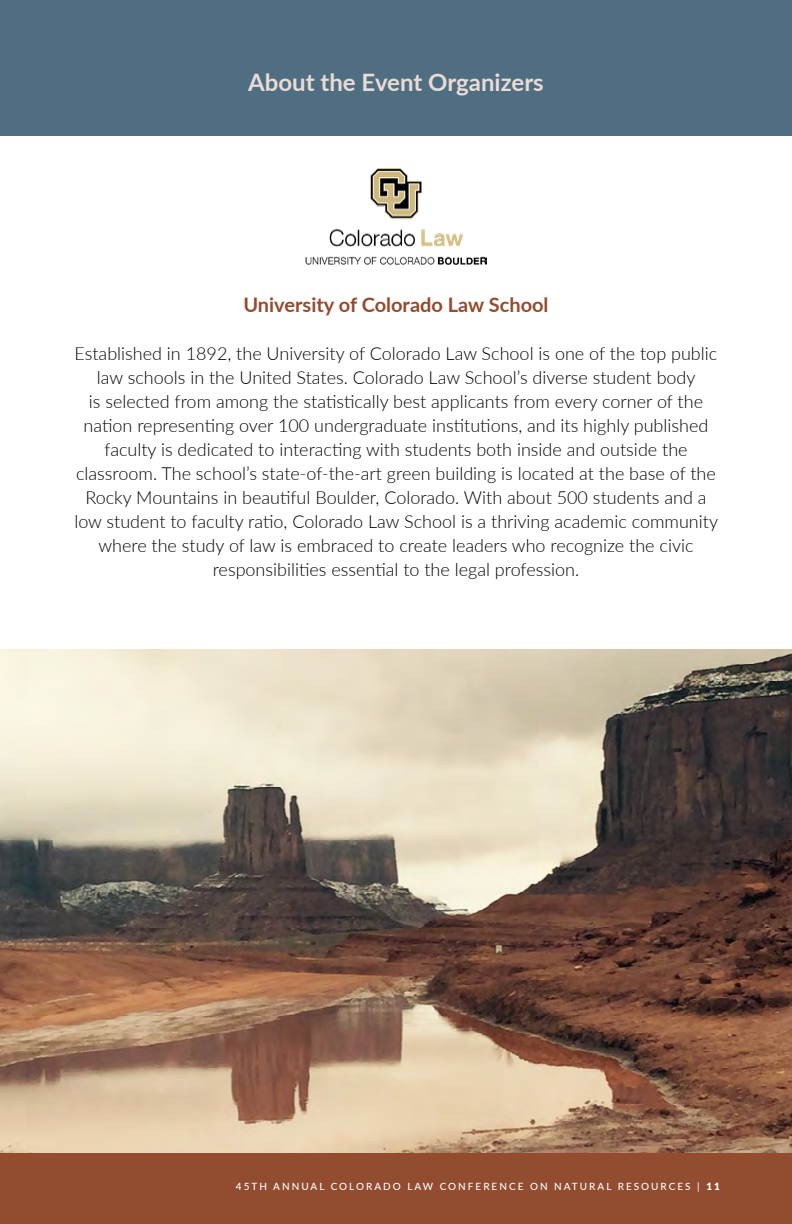
<style>
.page{position:relative;width:792px;height:1224px;background:#fff}
.page>*{position:absolute;margin:0;border:0;box-sizing:border-box;transform-origin:0 0}
.t1{font:700 24px "Lato";color:#e9dbd5}
.t2{font:700 20px "Lato";color:#924c2f}
.t3{font:300 18px/24px "Lato";color:#000;text-align:center}
.t4{font:500 10px "Lato";letter-spacing:.2em;color:#fff}
.s1{font-weight:900}
</style>
<div class="page">
<div style="left:0;top:1153px;width:792px;height:71px;background:#924c2f"></div>
<div style="left:0;top:0;width:792px;height:135px;background:#4f6e81"></div>
<img style="left:305px;top:168px;width:182px;height:97px">
<img style="left:0;top:649px;width:792px;height:504px">
<h1 class="t1" style="left:248px;top:65px;width:297px">About the Event Organizers</h1>
<p class="t2" style="left:243px;top:290px;width:307px">University of Colorado Law School</p>
<p class="t3" style="left:74px;top:341px;width:645px">Established in 1892, the University of Colorado Law School is one of the top public law schools in the United States. Colorado Law School’s diverse student body<br>is selected from among the statistically best applicants from every corner of the nation representing over 100 undergraduate institutions, and its highly published faculty is dedicated to interacting with students both inside and outside the classroom. The school’s state-of-the-art green building is located at the base of the Rocky Mountains in beautiful Boulder, Colorado. With about 500 students and a low student to faculty ratio, Colorado Law School is a thriving academic community where the study of law is embraced to create leaders who recognize the civic responsibilities essential to the legal profession.</p>
<p class="t4" style="left:236px;top:1179px;width:486px">45TH ANNUAL COLORADO LAW CONFERENCE ON NATURAL RESOURCES | <span class="s1">11</span></p>
</div>
